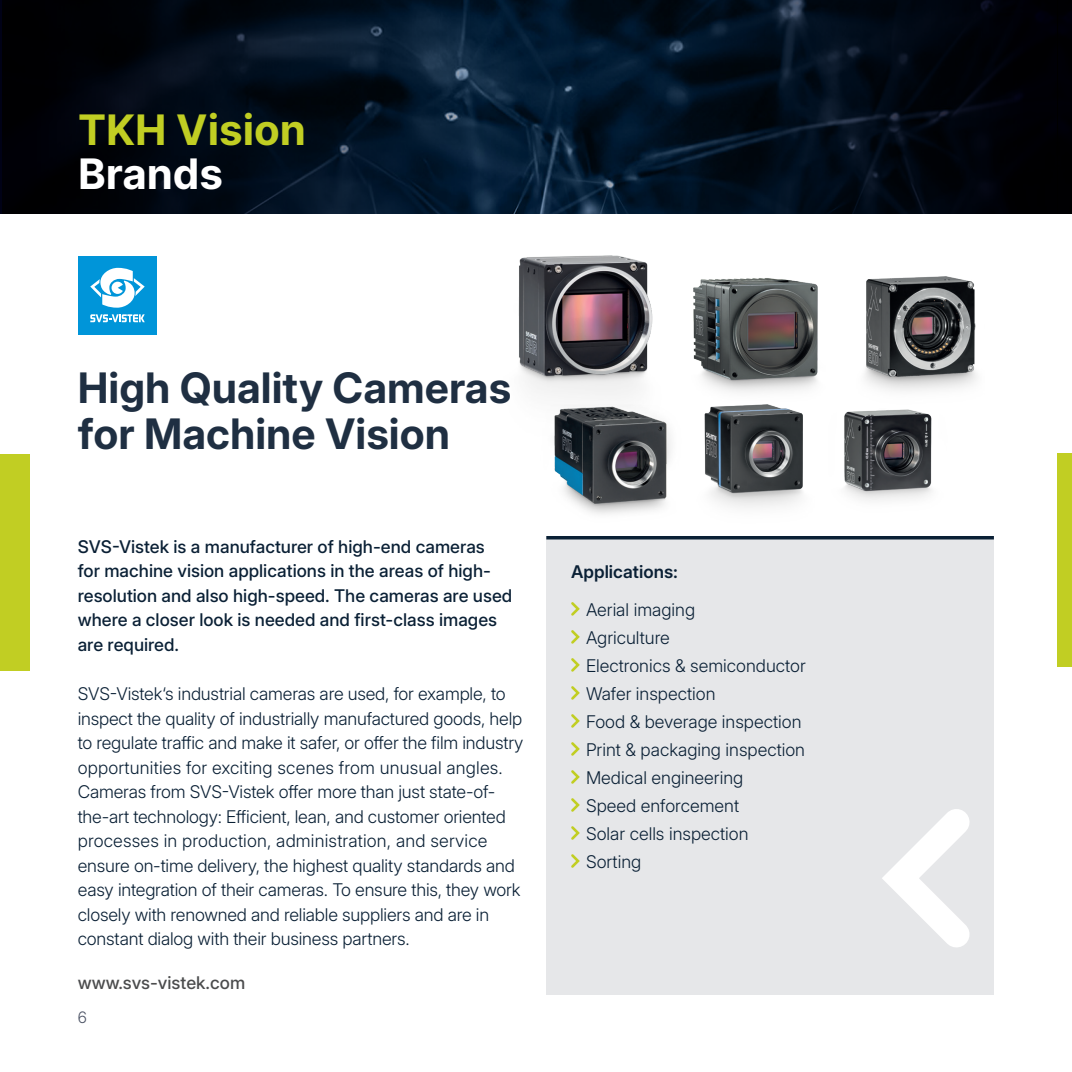
<style>
.page{position:relative;width:1072px;height:1072px;background:#fff}
.page>*{position:absolute;margin:0;border:0;box-sizing:border-box;transform-origin:0 0}
.company_blurb_Kopie{font:700 42px/45.5px "Inter 24 pt";color:#1f2f42}
.page_title_1{font:700 42px "Inter";color:#c1ce23}
.page_title_2{font:700 42px "Inter";color:#fff}
.body{font:300 17.5px/24.5px "Inter 24 pt";letter-spacing:-.01em;color:#0a2035}
.company_sub{font:500 17.5px/24.5px "Inter 24 pt";color:#0a2035}
.body_Applications{font:300 17.5px "Inter 24 pt";color:#0a2035}
.link{font:500 17.5px "Inter 24 pt";color:#4b4c4d}
.bullet_list_header{font:600 17.5px "Inter 24 pt";color:#0a2035}
.t1{font:300 15.75px "Inter 24 pt";color:#4c5365}
</style>
<div class="page">
<svg style="left:0;top:0;width:186px;height:213px;background:#00030a"></svg>
<div style="left:1057px;top:0;width:14px;height:213px;background:#000004"></div>
<svg style="left:186px;top:0;width:871px;height:213px;background:#031120"></svg>
<div style="left:546px;top:536px;width:448px;height:458px;background:#e6e7e9"></div>
<svg style="left:571px;top:602px;width:9px;height:14px"></svg>
<svg style="left:571px;top:630px;width:9px;height:14px"></svg>
<svg style="left:571px;top:658px;width:9px;height:14px"></svg>
<svg style="left:571px;top:686px;width:9px;height:14px"></svg>
<svg style="left:571px;top:714px;width:9px;height:14px"></svg>
<svg style="left:571px;top:742px;width:9px;height:14px"></svg>
<svg style="left:571px;top:770px;width:9px;height:14px"></svg>
<svg style="left:571px;top:798px;width:9px;height:14px"></svg>
<svg style="left:571px;top:826px;width:9px;height:14px"></svg>
<svg style="left:571px;top:854px;width:9px;height:14px"></svg>
<hr style="left:546px;top:536px;width:447px;height:3px;background:#0a2035">
<svg style="left:882px;top:809px;width:88px;height:138px"></svg>
<div style="left:0;top:453px;width:30px;height:217px;background:#c1ce23"></div>
<div style="left:78px;top:256px;width:79px;height:78px;background:#0095d9"></div>
<svg style="left:90px;top:268px;width:55px;height:40px"></svg>
<svg style="left:90px;top:314px;width:55px;height:8px"></svg>
<div style="left:1057px;top:453px;width:14px;height:214px;background:#c1ce23"></div>
<img style="left:693px;top:278px;width:125px;height:114px">
<img style="left:518px;top:256px;width:135px;height:141px">
<img style="left:865px;top:277px;width:112px;height:114px">
<img style="left:695px;top:404px;width:119px;height:136px">
<img style="left:822px;top:409px;width:132px;height:131px">
<img style="left:546px;top:405px;width:140px;height:135px">
<p class="page_title_1" style="left:78px;top:98px;width:229px">TKH Vision</p>
<p class="page_title_2" style="left:78px;top:142px;width:147px">Brands</p>
<p class="company_blurb_Kopie" style="left:78px;top:364px;width:435px">High Quality Cameras for Machine Vision</p>
<p class="company_sub" style="left:78px;top:534px;width:436px">SVS-Vistek is a manufacturer of high-end cameras<br>for machine vision applications in the areas of high&shy;resolution and also high-speed. The cameras are used where a closer look is needed and first-class images are required.</p>
<p class="body" style="left:78px;top:681px;width:447px">SVS-Vistek‘s industrial cameras are used, for example, to inspect the quality of industrially manufactured goods, help to regulate traffic and make it safer, or offer the film industry opportunities for exciting scenes from unusual angles.<br>Cameras from SVS-Vistek offer more than just state-of&shy;the-art technology: Efficient, lean, and customer oriented processes in production, administration, and service ensure on-time delivery, the highest quality standards and easy integration of their cameras. To ensure this, they work closely with renowned and reliable suppliers and are in constant dialog with their business partners.</p>
<p class="link" style="left:78px;top:969px;width:169px">www.svs-vistek.com</p>
<p class="t1" style="left:78px;top:1005px;width:11px">6</p>
<p class="bullet_list_header" style="left:571px;top:558px;width:108px">Applications:</p>
<p class="body_Applications" style="left:586px;top:596px;width:111px">Aerial imaging</p>
<p class="body_Applications" style="left:586px;top:624px;width:85px">Agriculture</p>
<p class="body_Applications" style="left:586px;top:652px;width:221px">Electronics &amp; semiconductor</p>
<p class="body_Applications" style="left:586px;top:680px;width:131px">Wafer inspection</p>
<p class="body_Applications" style="left:586px;top:708px;width:217px">Food &amp; beverage inspection</p>
<p class="body_Applications" style="left:586px;top:736px;width:220px">Print &amp; packaging inspection</p>
<p class="body_Applications" style="left:586px;top:764px;width:159px">Medical engineering</p>
<p class="body_Applications" style="left:586px;top:792px;width:155px">Speed enforcement</p>
<p class="body_Applications" style="left:586px;top:820px;width:164px">Solar cells inspection</p>
<p class="body_Applications" style="left:586px;top:848px;width:57px">Sorting</p>
</div>
